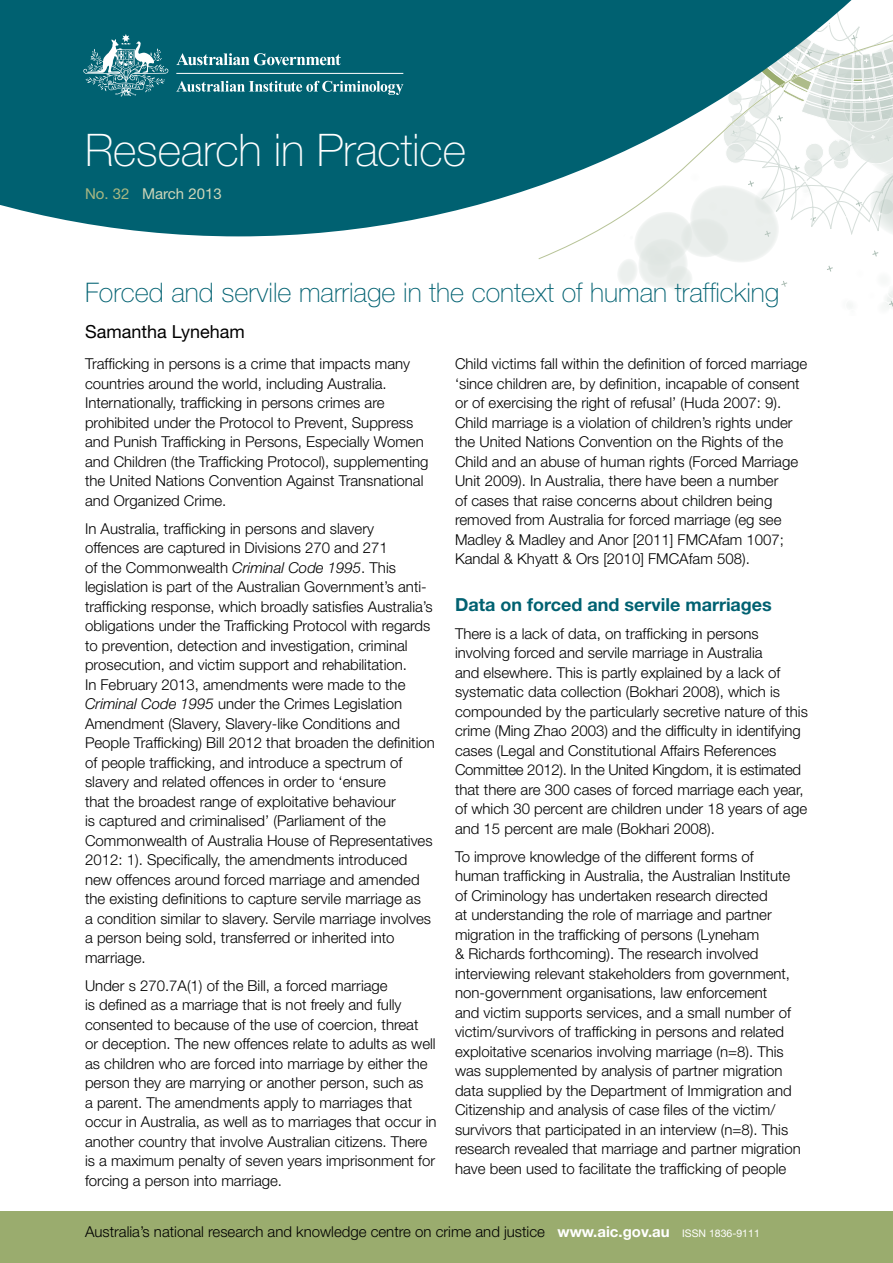
<style>
.page{position:relative;width:893px;height:1263px;background:#fff}
.page>*{position:absolute;margin:0;border:0;box-sizing:border-box;transform-origin:0 0}
.t1{font:100 45px "Helvetica Neue LT";letter-spacing:-.005em;color:#fff}
.Heading_1{font:100 27px "Helvetica Neue LT";color:#006171}
.Heading_2{font:700 18px "Helvetica Neue LT";color:#006171}
.text{font:18px "Helvetica Neue LT";color:#000}
.text-2{font:300 15px/19.5px "Helvetica Neue LT";color:#000}
.factsheet_no__and_da{font:15px "Helvetica Neue LT";color:#ced6b9}
.s1{color:#a8b782}
.s2{font-style:italic}
.s3{font-weight:700;color:#fff}
.s4{font-weight:400;font-size:10.5px;color:#fff}
</style>
<div class="page">
<svg style="left:618px;top:236px;width:275px;height:71px"></svg>
<svg style="left:0;top:0;width:893px;height:236px;fill:#006171"></svg>
<div style="left:0;top:1212px;width:893px;height:51px;background:#9aac6e"></div>
<svg style="left:176px;top:53px;width:165px;height:12px"></svg>
<svg style="left:83px;top:34px;width:85px;height:62px;background:#3b8591"></svg>
<hr style="left:176px;top:73px;width:227px;height:1px;background:#fff">
<svg style="left:176px;top:81px;width:227px;height:14px;background:#478d98"></svg>
<h1 class="t1" style="left:85px;top:124px;width:382px">Research in Practice</h1>
<p class="factsheet_no__and_da" style="left:85px;top:185px;width:138px"><span class="s1">No. 32</span> March 2013</p>
<p class="Heading_1" style="left:85px;top:277px;width:696px">Forced and servile marriage in the context of human trafficking</p>
<p class="text" style="left:85px;top:321px;width:161px">Samantha Lyneham</p>
<p class="text-2" style="left:85px;top:354px;width:345px">Trafficking in persons is a crime that impacts many countries around the world, including Australia.<br>Internationally, trafficking in persons crimes are prohibited under the Protocol to Prevent, Suppress and Punish Trafficking in Persons, Especially Women and Children (the Trafficking Protocol), supplementing the United Nations Convention Against Transnational and Organized Crime.</p>
<p class="text-2" style="left:85px;top:518px;width:351px">In Australia, trafficking in persons and slavery<br>offences are captured in Divisions 270 and 271<br>of the Commonwealth <span class="s2">Criminal Code 1995</span>. This legislation is part of the Australian Government’s anti&shy;trafficking response, which broadly satisfies Australia’s obligations under the Trafficking Protocol with regards to prevention, detection and investigation, criminal prosecution, and victim support and rehabilitation.<br>In February 2013, amendments were made to the <span class="s2">Criminal Code 1995</span> under the Crimes Legislation Amendment (Slavery, Slavery-like Conditions and People Trafficking) Bill 2012 that broaden the definition of people trafficking, and introduce a spectrum of slavery and related offences in order to ‘ensure<br>that the broadest range of exploitative behaviour<br>is captured and criminalised’ (Parliament of the Commonwealth of Australia House of Representatives 2012: 1). Specifically, the amendments introduced new offences around forced marriage and amended the existing definitions to capture servile marriage as<br>a condition similar to slavery. Servile marriage involves a person being sold, transferred or inherited into marriage.</p>
<p class="text-2" style="left:85px;top:975px;width:353px">Under s 270.7A(1) of the Bill, a forced marriage<br>is defined as a marriage that is not freely and fully consented to because of the use of coercion, threat<br>or deception. The new offences relate to adults as well as children who are forced into marriage by either the person they are marrying or another person, such as<br>a parent. The amendments apply to marriages that occur in Australia, as well as to marriages that occur in another country that involve Australian citizens. There is a maximum penalty of seven years imprisonment for forcing a person into marriage.</p>
<p class="text-2" style="left:455px;top:354px;width:354px">Child victims fall within the definition of forced marriage ‘since children are, by definition, incapable of consent or of exercising the right of refusal’ (Huda 2007: 9).<br>Child marriage is a violation of children’s rights under the United Nations Convention on the Rights of the Child and an abuse of human rights (Forced Marriage Unit 2009). In Australia, there have been a number<br>of cases that raise concerns about children being removed from Australia for forced marriage (eg see Madley &amp; Madley and Anor [2011] FMCAfam 1007; Kandal &amp; Khyatt &amp; Ors [2010] FMCAfam 508).</p>
<p class="Heading_2" style="left:455px;top:593px;width:318px">Data on forced and servile marriages</p>
<p class="text-2" style="left:455px;top:623px;width:354px">There is a lack of data, on trafficking in persons involving forced and servile marriage in Australia<br>and elsewhere. This is partly explained by a lack of systematic data collection (Bokhari 2008), which is compounded by the particularly secretive nature of this crime (Ming Zhao 2003) and the difficulty in identifying cases (Legal and Constitutional Affairs References Committee 2012). In the United Kingdom, it is estimated that there are 300 cases of forced marriage each year, of which 30 percent are children under 18 years of age and 15 percent are male (Bokhari 2008).</p>
<p class="text-2" style="left:455px;top:846px;width:347px">To improve knowledge of the different forms of human trafficking in Australia, the Australian Institute of Criminology has undertaken research directed<br>at understanding the role of marriage and partner migration in the trafficking of persons (Lyneham<br>&amp; Richards forthcoming). The research involved interviewing relevant stakeholders from government, non-government organisations, law enforcement<br>and victim supports services, and a small number of victim/survivors of trafficking in persons and related exploitative scenarios involving marriage (n=8). This was supplemented by analysis of partner migration data supplied by the Department of Immigration and Citizenship and analysis of case files of the victim/ survivors that participated in an interview (n=8). This research revealed that marriage and partner migration have been used to facilitate the trafficking of people</p>
<p class="text-2" style="left:85px;top:1221px;width:676px">Australia’s national research and knowledge centre on crime and justice <span class="s3">www.aic.gov.au</span> <span class="s4">ISSN 1836-9111</span></p>
</div>
